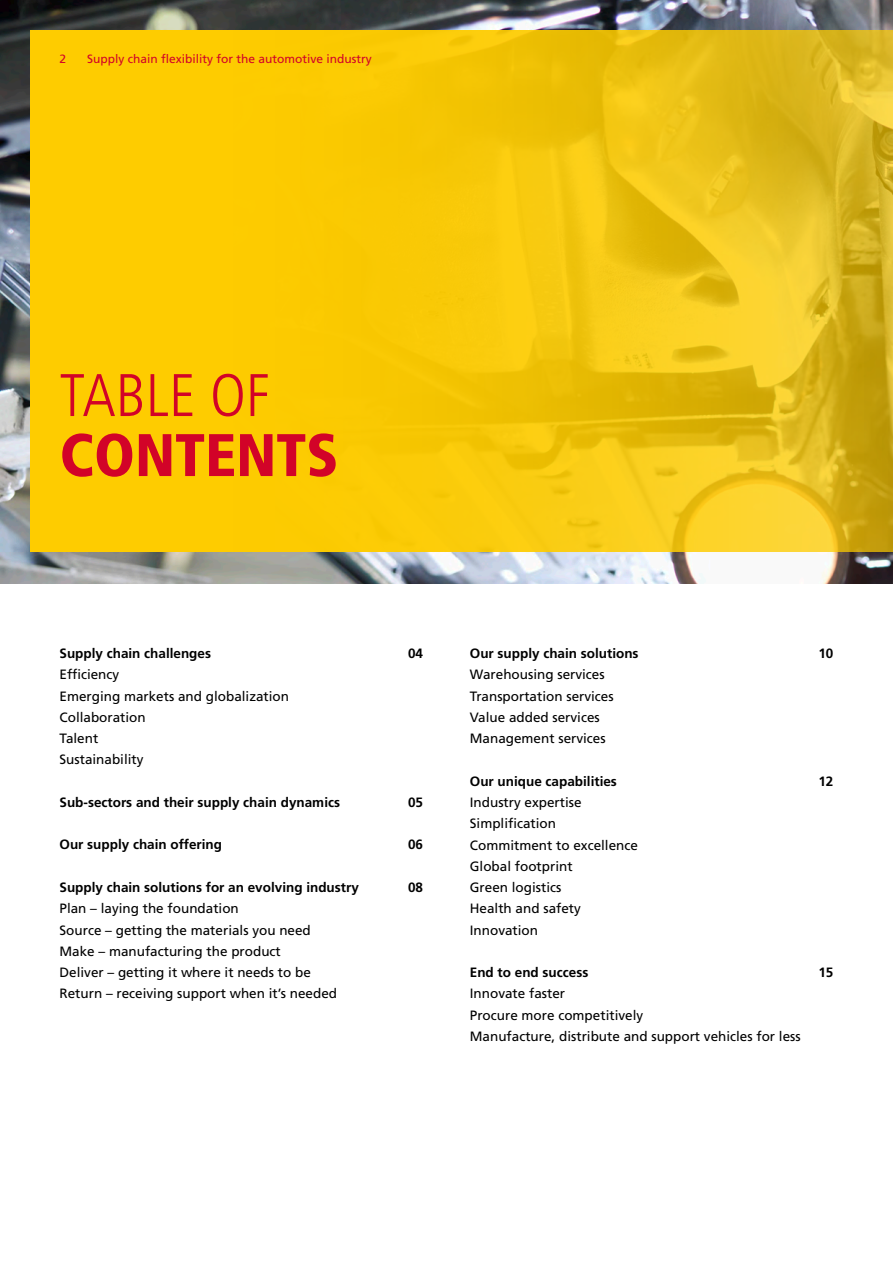
<style>
.page{position:relative;width:893px;height:1263px;background:#fff}
.page>*{position:absolute;margin:0;border:0;box-sizing:border-box;transform-origin:0 0}
.t1{font:900 condensed 60px "Frutiger LT Std";color:#d20328}
.t2{font:300 condensed 60px "Frutiger LT Std";color:#d20328}
.t3{font:13.5px/21.3px "Frutiger LT Std";color:#000}
.t4{font:700 13.5px "Frutiger LT Std";color:#000}
.t5{font:12px "Frutiger LT Std";color:#d20328}
</style>
<div class="page">
<img style="left:0;top:0;width:893px;height:584px">
<svg style="left:30px;top:30px;width:863px;height:522px;fill:#facb04"></svg>
<p class="t5" style="left:60px;top:51px;width:8px">2</p>
<p class="t5" style="left:87px;top:51px;width:286px">Supply chain flexibility for the automotive industry</p>
<h1 class="t2" style="left:60px;top:361px;width:212px">TABLE OF</h1>
<h1 class="t1" style="left:60px;top:419px;width:280px">CONTENTS</h1>
<p class="t4" style="left:60px;top:645px;width:153px">Supply chain challenges</p>
<p class="t4" style="left:408px;top:645px;width:17px">04</p>
<p class="t3" style="left:60px;top:664px;width:231px">Efficiency<br>Emerging markets and globalization<br>Collaboration<br>Talent<br>Sustainability</p>
<p class="t4" style="left:60px;top:794px;width:282px">Sub-sectors and their supply chain dynamics</p>
<p class="t4" style="left:408px;top:794px;width:17px">05</p>
<p class="t4" style="left:60px;top:837px;width:164px">Our supply chain offering</p>
<p class="t4" style="left:408px;top:837px;width:17px">06</p>
<p class="t4" style="left:60px;top:879px;width:301px">Supply chain solutions for an evolving industry</p>
<p class="t4" style="left:408px;top:879px;width:17px">08</p>
<p class="t3" style="left:60px;top:898px;width:279px">Plan – laying the foundation<br>Source – getting the materials you need Make – manufacturing the product<br>Deliver – getting it where it needs to be Return – receiving support when it’s needed</p>
<p class="t4" style="left:470px;top:645px;width:170px">Our supply chain solutions</p>
<p class="t4" style="left:818px;top:645px;width:17px">10</p>
<p class="t3" style="left:470px;top:664px;width:145px">Warehousing services<br>Transportation services<br>Value added services<br>Management services</p>
<p class="t4" style="left:470px;top:773px;width:149px">Our unique capabilities</p>
<p class="t4" style="left:818px;top:773px;width:17px">12</p>
<p class="t3" style="left:470px;top:792px;width:170px">Industry expertise<br>Simplification<br>Commitment to excellence<br>Global footprint<br>Green logistics<br>Health and safety<br>Innovation</p>
<p class="t4" style="left:470px;top:964px;width:120px">End to end success</p>
<p class="t4" style="left:818px;top:964px;width:17px">15</p>
<p class="t3" style="left:470px;top:983px;width:332px">Innovate faster<br>Procure more competitively<br>Manufacture, distribute and support vehicles for less</p>
</div>
